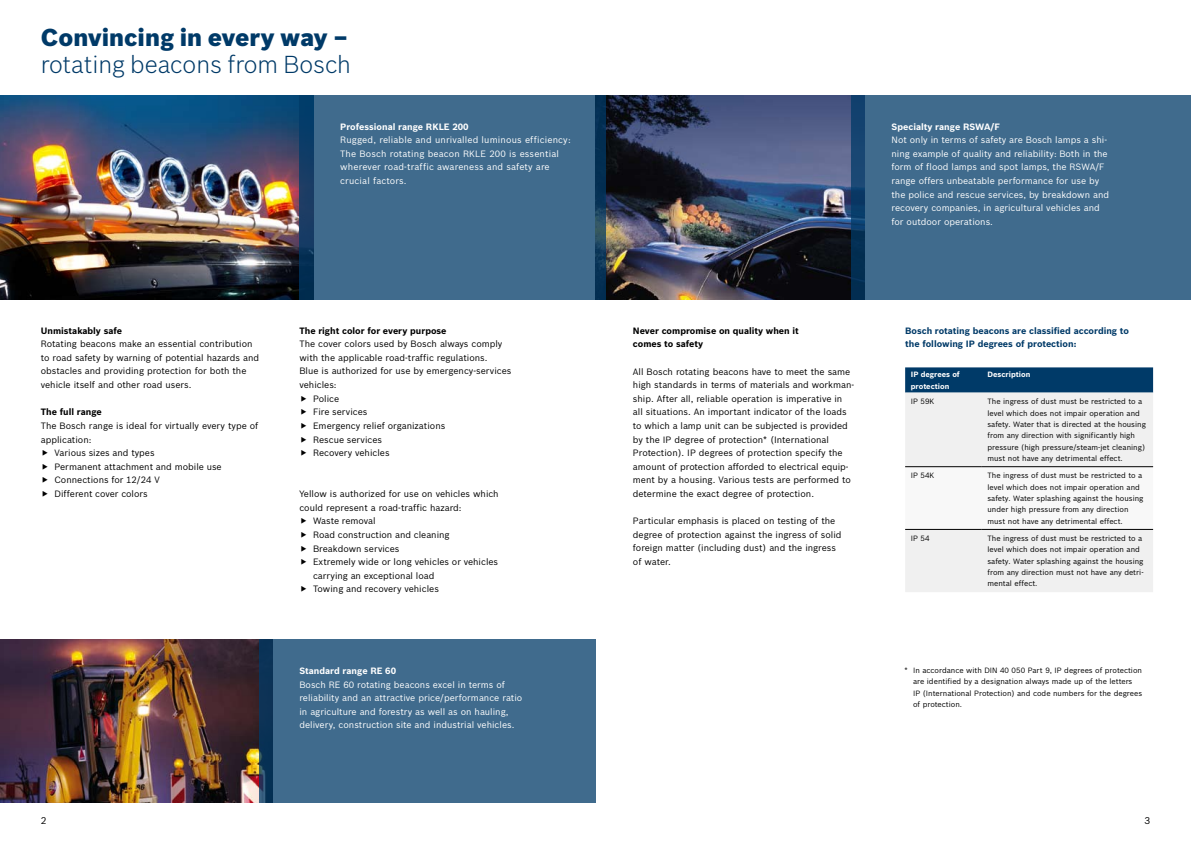
<style>
.page{position:relative;width:1191px;height:842px;background:#fff}
.page>*{position:absolute;margin:0;border:0;box-sizing:border-box;transform-origin:0 0}
.t1{font:300 24px "Bosch Sans";color:#003a68}
.t2{font:900 24px "Bosch Sans";color:#003a68}
.t3{font:9.6px "Bosch Sans";color:#000}
.t4{font:9px/13.6px "Bosch Sans";color:#000}
.t5{font:9px/13.6px "Bosch Sans";color:#fff}
.t6{font:700 9px/13.6px "Bosch Sans";color:#000}
.t7{font:700 9px/13.6px "Bosch Sans";color:#003a68}
.t8{font:700 9px "Bosch Sans";color:#fff}
.t9{font:7.5px/11.3px "Bosch Sans";color:#000}
.t10{font:700 7.5px/11.3px "Bosch Sans";color:#fff}
</style>
<div class="page">
<img style="left:0;top:639px;width:259px;height:164px">
<img style="left:605px;top:95px;width:245px;height:204px">
<img style="left:0;top:95px;width:299px;height:204px">
<svg style="left:299px;top:95px;width:306px;height:204px;background:#3b6689"></svg>
<div style="left:850px;top:95px;width:341px;height:204px;background:#406b8d"></div>
<div style="left:259px;top:639px;width:336px;height:164px;background:#406b8d"></div>
<svg style="left:905px;top:367px;width:248px;height:26px;background:#09416d"></svg>
<div style="left:905px;top:393px;width:248px;height:199px;background:#f0f0f0"></div>
<svg style="left:905px;top:467px;width:248px;height:62px"></svg>
<hr style="left:905px;top:466px;width:76px;height:1px;background:#000">
<hr style="left:981px;top:466px;width:172px;height:1px;background:#000">
<hr style="left:905px;top:529px;width:76px;height:1px;background:#000">
<hr style="left:981px;top:529px;width:172px;height:1px;background:#000">
<h1 class="t2" style="left:41px;top:22px;width:309px">Convincing in every way –</h1>
<h1 class="t1" style="left:41px;top:50px;width:312px">rotating beacons from Bosch</h1>
<p class="t8" style="left:340px;top:121px;width:130px">Professional range RKLE 200</p>
<p class="t5" style="left:340px;top:133px;width:232px">Rugged, reliable and unrivalled luminous efficiency:<br>The Bosch rotating beacon RKLE 200 is essential wherever road-traffic awareness and safety are crucial factors.</p>
<p class="t6" style="left:41px;top:324px;width:83px">Unmistakably safe</p>
<p class="t4" style="left:41px;top:337px;width:220px">Rotating beacons make an essential contribution to road safety by warning of potential hazards and obstacles and providing protection for both the vehicle itself and other road users.</p>
<p class="t6" style="left:41px;top:405px;width:63px">The full range</p>
<p class="t4" style="left:41px;top:419px;width:219px">The Bosch range is ideal for virtually every type of</p>
<p class="t4" style="left:41px;top:432px;width:52px">application:</p>
<p class="t4" style="left:54px;top:446px;width:102px">Various sizes and types</p>
<p class="t4" style="left:54px;top:460px;width:169px">Permanent attachment and mobile use</p>
<p class="t4" style="left:54px;top:473px;width:107px">Connections for 12/24 V</p>
<p class="t4" style="left:54px;top:487px;width:95px">Different cover colors</p>
<p class="t6" style="left:299px;top:324px;width:149px">The right color for every purpose</p>
<p class="t4" style="left:299px;top:337px;width:204px">The cover colors used by Bosch always comply</p>
<p class="t4" style="left:299px;top:351px;width:190px">with the applicable road-traffic regulations.</p>
<p class="t4" style="left:299px;top:364px;width:213px">Blue is authorized for use by emergency-services</p>
<p class="t4" style="left:299px;top:378px;width:39px">vehicles:</p>
<p class="t4" style="left:313px;top:392px;width:28px">Police</p>
<p class="t4" style="left:313px;top:405px;width:56px">Fire services</p>
<p class="t4" style="left:313px;top:419px;width:134px">Emergency relief organizations</p>
<p class="t4" style="left:313px;top:432px;width:71px">Rescue services</p>
<p class="t4" style="left:313px;top:446px;width:78px">Recovery vehicles</p>
<p class="t4" style="left:299px;top:487px;width:201px">Yellow is authorized for use on vehicles which</p>
<p class="t4" style="left:299px;top:501px;width:164px">could represent a road-traffic hazard:</p>
<p class="t4" style="left:313px;top:514px;width:64px">Waste removal</p>
<p class="t4" style="left:313px;top:528px;width:138px">Road construction and cleaning</p>
<p class="t4" style="left:313px;top:541px;width:88px">Breakdown services</p>
<p class="t4" style="left:313px;top:555px;width:187px">Extremely wide or long vehicles or vehicles</p>
<p class="t4" style="left:313px;top:569px;width:123px">carrying an exceptional load</p>
<p class="t4" style="left:313px;top:582px;width:127px">Towing and recovery vehicles</p>
<p class="t8" style="left:299px;top:665px;width:98px">Standard range RE 60</p>
<p class="t5" style="left:299px;top:677px;width:224px">Bosch RE 60 rotating beacons excel in terms of reliability and an attractive price/performance ratio in agriculture and forestry as well as on hauling, delivery, construction site and industrial vehicles.</p>
<p class="t8" style="left:891px;top:121px;width:110px">Specialty range RSWA/F</p>
<p class="t5" style="left:891px;top:133px;width:219px">Not only in terms of safety are Bosch lamps a shi&shy;ning example of quality and reliability: Both in the form of flood lamps and spot lamps, the RSWA/F range offers unbeatable performance for use by the police and rescue services, by breakdown and recovery companies, in agricultural vehicles and for outdoor operations.</p>
<p class="t6" style="left:633px;top:324px;width:167px">Never compromise on quality when it comes to safety</p>
<p class="t4" style="left:633px;top:364px;width:223px">All Bosch rotating beacons have to meet the same high standards in terms of materials and workman&shy;ship. After all, reliable operation is imperative in all situations. An important indicator of the loads to which a lamp unit can be subjected is provided by the IP degree of protection* (International Protection). IP degrees of protection specify the amount of protection afforded to electrical equip&shy;ment by a housing. Various tests are performed to determine the exact degree of protection.</p>
<p class="t4" style="left:633px;top:514px;width:210px">Particular emphasis is placed on testing of the degree of protection against the ingress of solid foreign matter (including dust) and the ingress of water.</p>
<p class="t7" style="left:905px;top:324px;width:225px">Bosch rotating beacons are classified according to the following IP degrees of protection:</p>
<p class="t10" style="left:910px;top:369px;width:51px">IP degrees of protection</p>
<p class="t10" style="left:987px;top:369px;width:44px">Description</p>
<p class="t9" style="left:910px;top:396px;width:25px">IP 59K</p>
<p class="t9" style="left:987px;top:396px;width:160px">The ingress of dust must be restricted to a level which does not impair operation and safety. Water that is directed at the housing from any direction with significantly high pressure (high pressure/steam-jet cleaning) must not have any detrimental effect.</p>
<p class="t9" style="left:910px;top:470px;width:25px">IP 54K</p>
<p class="t9" style="left:987px;top:470px;width:157px">The ingress of dust must be restricted to a level which does not impair operation and safety. Water splashing against the housing under high pressure from any direction must not have any detrimental effect.</p>
<p class="t9" style="left:910px;top:533px;width:20px">IP 54</p>
<p class="t9" style="left:987px;top:533px;width:158px">The ingress of dust must be restricted to a level which does not impair operation and safety. Water splashing against the housing from any direction must not have any detri&shy;mental effect.</p>
<p class="t9" style="left:913px;top:664px;width:231px;text-indent:-9px">* In accordance with DIN 40 050 Part 9, IP degrees of protection are identified by a designation always made up of the letters<br>IP (International Protection) and code numbers for the degrees of protection.</p>
<p class="t3" style="left:41px;top:815px;width:7px">2</p>
<p class="t3" style="left:1144px;top:815px;width:7px">3</p>
</div>
